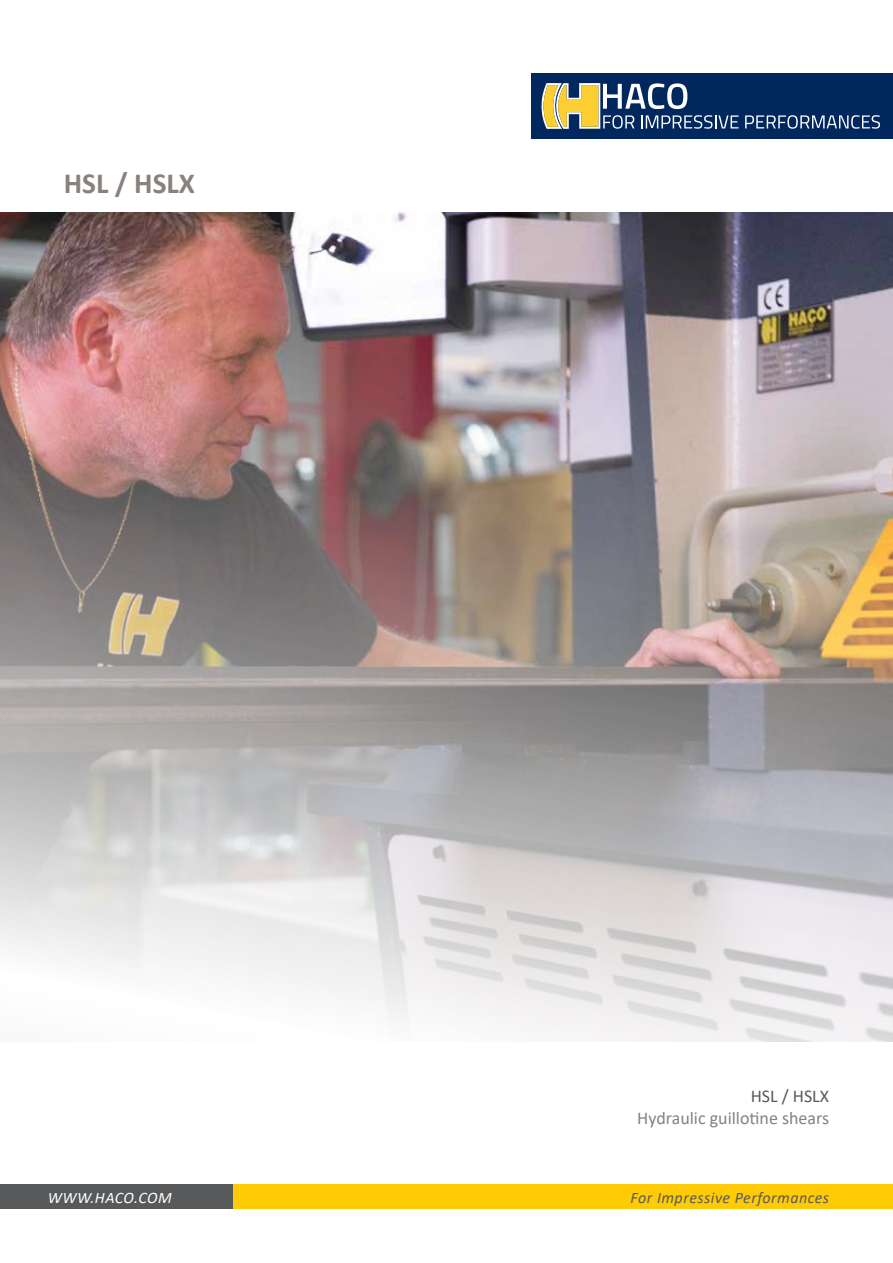
<style>
.page{position:relative;width:893px;height:1263px;background:#fff}
.page>*{position:absolute;margin:0;border:0;box-sizing:border-box;transform-origin:0 0}
.t1{font:700 29.25px "Calibri";color:#88817e}
.t2{font:18px "Calibri";color:#88817e}
.t3{font:18px "Calibri";color:#58595b}
.t4{font:italic 16.05px "Calibri";letter-spacing:.03em;color:#58595b}
.t5{font:italic 16.05px "Calibri";letter-spacing:.03em;color:#fff}
</style>
<div class="page">
<div style="left:532px;top:73px;width:361px;height:65px;background:#00285e"></div>
<svg style="left:745px;top:115px;width:135px;height:14px"></svg>
<svg style="left:541px;top:83px;width:197px;height:46px"></svg>
<img style="left:0;top:213px;width:893px;height:829px">
<div style="left:232px;top:1184px;width:661px;height:25px;background:#ffcb05"></div>
<div style="left:0;top:1184px;width:232px;height:25px;background:#58595b"></div>
<h1 class="t1" style="left:64px;top:163px;width:133px">HSL / HSLX</h1>
<p class="t3" style="left:751px;top:1084px;width:80px">HSL / HSLX</p>
<p class="t2" style="left:637px;top:1105px;width:193px">Hydraulic guillotine shears</p>
<p class="t5" style="left:48px;top:1186px;width:125px">WWW.HACO.COM</p>
<p class="t4" style="left:631px;top:1186px;width:200px">For Impressive Performances</p>
</div>
